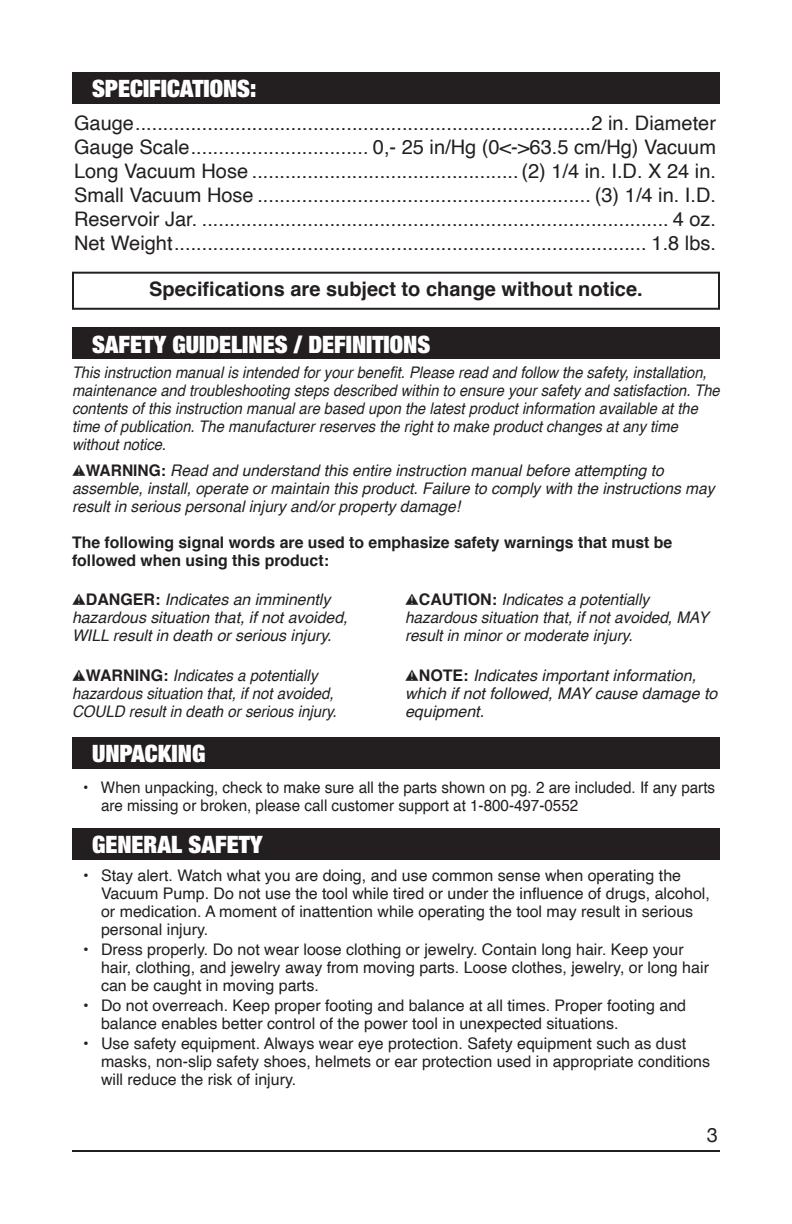
<style>
.page{position:relative;width:792px;height:1224px;background:#fff}
.page>*{position:absolute;margin:0;border:0;box-sizing:border-box;transform-origin:0 0}
.t1{font:900 expanded 24px "Helvetica Neue";color:#fff}
.t2{font:20px "Helvetica";color:#231f20}
.t3{font:700 20px "Helvetica";color:#231f20}
.t4{font:20px "Helvetica Neue";color:#231f20}
.t5{font:16px/18px "Helvetica";color:#231f20}
.t6{font:italic 16px/18px "Helvetica";color:#231f20}
.t7{font:italic 16px/18px "Helvetica";color:#231f20;scale:.92 1}
.t8{font:16px/18px "Helvetica";color:#231f20;scale:.95 1}
.t9{font:italic 16px/18px "Helvetica";color:#231f20;text-align:center;scale:.94 1}
.t10{font:italic 16px/18px "Helvetica";color:#231f20;scale:.96 1}
.t11{font:700 16px/18px "Helvetica";color:#231f20}
.s1{font-weight:700;font-style:normal}
</style>
<div class="page">
<hr style="left:72px;top:1150px;width:648px;height:2px;background:#231f20">
<div style="left:72px;top:72px;width:648px;height:32px;background:#231f20"></div>
<div style="left:72px;top:272px;width:648px;height:38px;border:2px solid #231f20"></div>
<div style="left:72px;top:328px;width:648px;height:31px;background:#231f20"></div>
<div style="left:72px;top:737px;width:648px;height:32px;background:#231f20"></div>
<div style="left:72px;top:828px;width:648px;height:32px;background:#231f20"></div>
<p class="t1" style="left:92px;top:73px;width:166px">SPECIFICATIONS:</p>
<p class="t2" style="left:74px;top:107px;width:643px">Gauge..................................................................................2 in. Diameter</p>
<p class="t2" style="left:74px;top:131px;width:643px">Gauge Scale................................ 0,- 25 in/Hg (0&lt;-&gt;63.5 cm/Hg) Vacuum</p>
<p class="t2" style="left:74px;top:155px;width:644px">Long Vacuum Hose ................................................(2) 1/4 in. I.D. X 24 in.</p>
<p class="t2" style="left:74px;top:179px;width:644px">Small Vacuum Hose ............................................................ (3) 1/4 in. I.D.</p>
<p class="t2" style="left:74px;top:203px;width:644px">Reservoir Jar. .................................................................................... 4 oz.</p>
<p class="t2" style="left:74px;top:227px;width:643px">Net Weight..................................................................................... 1.8 lbs.</p>
<p class="t3" style="left:149px;top:273px;width:495px">Specifications are subject to change without notice.</p>
<p class="t1" style="left:92px;top:329px;width:340px">SAFETY GUIDELINES / DEFINITIONS</p>
<p class="t7" style="left:72px;top:364px;width:706px">This instruction manual is intended for your benefit. Please read and follow the safety, installation, maintenance and troubleshooting steps described within to ensure your safety and satisfaction. The contents of this instruction manual are based upon the latest product information available at the time of publication. The manufacturer reserves the right to make product changes at any time without notice.</p>
<p class="t6" style="left:72px;top:462px;width:644px;text-indent:14px"><span class="s1">WARNING:</span> Read and understand this entire instruction manual before attempting to assemble, install, operate or maintain this product. Failure to comply with the instructions may result in serious personal injury and/or property damage!</p>
<p class="t11" style="left:72px;top:533px;width:602px">The following signal words are used to emphasize safety warnings that must be followed when using this product:</p>
<p class="t6" style="left:72px;top:590px;width:277px;text-align:center"><span class="s1">DANGER:</span> Indicates an imminently hazardous situation that, if not avoided,</p>
<p class="t6" style="left:72px;top:626px;width:261px">WILL result in death or serious injury.</p>
<p class="t9" style="left:72px;top:666px;width:283px"><span class="s1">WARNING:</span> Indicates a potentially hazardous situation that, if not avoided,<br>COULD result in death or serious injury.</p>
<p class="t10" style="left:405px;top:590px;width:318px;text-indent:14px"><span class="s1">CAUTION:</span> Indicates a potentially hazardous situation that, if not avoided, MAY result in minor or moderate injury.</p>
<p class="t6" style="left:405px;top:666px;width:314px;text-indent:14px"><span class="s1">NOTE:</span> Indicates important information, which if not followed, MAY cause damage to equipment.</p>
<p class="t1" style="left:92px;top:738px;width:115px">UNPACKING</p>
<p class="t8" style="left:101px;top:779px;width:648px;text-indent:-18px">• When unpacking, check to make sure all the parts shown on pg. 2 are included. If any parts are missing or broken, please call customer support at 1-800-497-0552</p>
<p class="t1" style="left:92px;top:829px;width:172px">GENERAL SAFETY</p>
<p class="t5" style="left:101px;top:867px;width:610px;text-indent:-18px">• Stay alert. Watch what you are doing, and use common sense when operating the Vacuum Pump. Do not use the tool while tired or under the influence of drugs, alcohol, or medication. A moment of inattention while operating the tool may result in serious personal injury.</p>
<p class="t5" style="left:101px;top:941px;width:609px;text-indent:-18px">• Dress properly. Do not wear loose clothing or jewelry. Contain long hair. Keep your hair, clothing, and jewelry away from moving parts. Loose clothes, jewelry, or long hair can be caught in moving parts.</p>
<p class="t5" style="left:101px;top:997px;width:587px;text-indent:-18px">• Do not overreach. Keep proper footing and balance at all times. Proper footing and balance enables better control of the power tool in unexpected situations.</p>
<p class="t5" style="left:101px;top:1035px;width:611px;text-indent:-18px">• Use safety equipment. Always wear eye protection. Safety equipment such as dust masks, non-slip safety shoes, helmets or ear protection used in appropriate conditions will reduce the risk of injury.</p>
<p class="t4" style="left:707px;top:1120px;width:13px">3</p>
</div>
